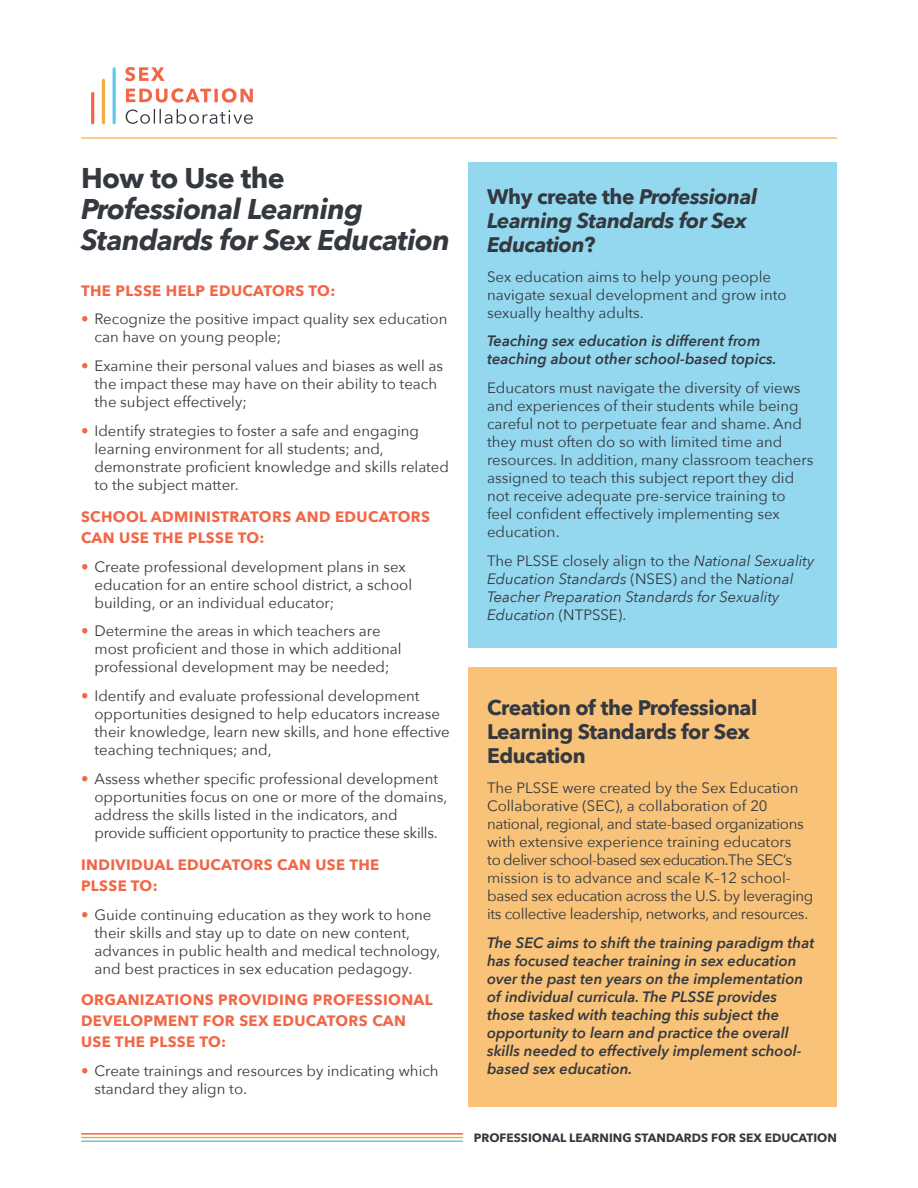
<style>
.page{position:relative;width:918px;height:1188px;background:#fff}
.page>*{position:absolute;margin:0;border:0;box-sizing:border-box;transform-origin:0 0}
.t1{font:italic 700 28.5px/31.5px "Avenir Next";letter-spacing:-.02em;color:#34383f}
.t2{font:700 28.5px "Avenir Next";letter-spacing:-.02em;color:#34383f}
.t3{font:italic 700 21px/24px "Avenir Next";letter-spacing:-.02em;color:#34383f}
.t4{font:700 21px/24px "Avenir Next";letter-spacing:-.02em;color:#34383f}
.t5{font:15px/18px "Avenir Next";color:#34383f}
.t6{font:italic 600 15px/18px "Avenir Next";color:#34383f}
.t7{font:15px/18px "Avenir Next";letter-spacing:-.02em;color:#34383f}
.t8{font:700 15px/21px "Avenir Next";letter-spacing:.025em;color:#f26646}
.t9{font:italic 15px/18px "Avenir Next";color:#34383f}
.t10{font:700 12px "Avenir Next";color:#34383f}
.s1{color:#f26646}
.s2{font-style:normal}
</style>
<div class="page">
<hr style="left:82px;top:1133px;width:381px;height:2px;background:#f26646">
<hr style="left:82px;top:1137px;width:381px;height:1px;background:#f5aa3e">
<hr style="left:82px;top:1140px;width:381px;height:2px;background:#5fcbec">
<div style="left:468px;top:162px;width:369px;height:486px;background:#94d8f0"></div>
<div style="left:468px;top:667px;width:369px;height:440px;background:#f8c278"></div>
<hr style="left:91px;top:92px;width:3px;height:32px;background:#f26546;border-radius:2px">
<hr style="left:102px;top:79px;width:3px;height:45px;background:#f4aa3f;border-radius:2px">
<hr style="left:113px;top:67px;width:3px;height:57px;background:#5ecbec;border-radius:2px">
<svg style="left:125px;top:67px;width:40px;height:14px"></svg>
<svg style="left:126px;top:88px;width:85px;height:15px"></svg>
<svg style="left:214px;top:89px;width:4px;height:13px"></svg>
<svg style="left:222px;top:88px;width:31px;height:15px"></svg>
<svg style="left:126px;top:109px;width:127px;height:15px"></svg>
<hr style="left:81px;top:137px;width:756px;height:2px;background:#f5aa3e">
<h1 class="t2" style="left:81px;top:153px;width:205px">How to Use the</h1>
<h1 class="t1" style="left:81px;top:193px;width:371px">Professional Learning<br>Standards for Sex Education</h1>
<p class="t8" style="left:81px;top:280px;width:256px">THE PLSSE HELP EDUCATORS TO:</p>
<p class="t5" style="left:94px;top:309px;width:354px;text-indent:-14px"><span class="s1">•</span> Recognize the positive impact quality sex education can have on young people;</p>
<p class="t5" style="left:94px;top:356px;width:350px;text-indent:-14px"><span class="s1">•</span> Examine their personal values and biases as well as the impact these may have on their ability to teach the subject effectively;</p>
<p class="t5" style="left:94px;top:421px;width:356px;text-indent:-14px"><span class="s1">•</span> Identify strategies to foster a safe and engaging learning environment for all students; and, demonstrate proficient knowledge and skills related to the subject matter.</p>
<p class="t8" style="left:81px;top:506px;width:351px">SCHOOL ADMINISTRATORS AND EDUCATORS<br>CAN USE THE PLSSE TO:</p>
<p class="t5" style="left:94px;top:557px;width:319px;text-indent:-14px"><span class="s1">•</span> Create professional development plans in sex education for an entire school district, a school building, or an individual educator;</p>
<p class="t5" style="left:94px;top:621px;width:309px;text-indent:-14px"><span class="s1">•</span> Determine the areas in which teachers are most proficient and those in which additional professional development may be needed;</p>
<p class="t5" style="left:94px;top:686px;width:357px;text-indent:-14px"><span class="s1">•</span> Identify and evaluate professional development opportunities designed to help educators increase their knowledge, learn new skills, and hone effective teaching techniques; and,</p>
<p class="t5" style="left:94px;top:769px;width:354px;text-indent:-14px"><span class="s1">•</span> Assess whether specific professional development opportunities focus on one or more of the domains, address the skills listed in the indicators, and provide sufficient opportunity to practice these skills.</p>
<p class="t8" style="left:81px;top:854px;width:300px">INDIVIDUAL EDUCATORS CAN USE THE<br>PLSSE TO:</p>
<p class="t5" style="left:94px;top:905px;width:347px;text-indent:-14px"><span class="s1">•</span> Guide continuing education as they work to hone their skills and stay up to date on new content, advances in public health and medical technology, and best practices in sex education pedagogy.</p>
<p class="t8" style="left:81px;top:989px;width:353px">ORGANIZATIONS PROVIDING PROFESSIONAL<br>DEVELOPMENT FOR SEX EDUCATORS CAN<br>USE THE PLSSE TO:</p>
<p class="t5" style="left:94px;top:1061px;width:346px;text-indent:-14px"><span class="s1">•</span> Create trainings and resources by indicating which standard they align to.</p>
<h2 class="t3" style="left:487px;top:184px;width:272px"><span class="s2">Why create the</span> Professional<br>Learning Standards for Sex<br>Education<span class="s2">?</span></h2>
<p class="t5" style="left:487px;top:267px;width:301px">Sex education aims to help young people navigate sexual development and grow into sexually healthy adults.</p>
<p class="t6" style="left:487px;top:332px;width:291px">Teaching sex education is different from teaching about other school-based topics.</p>
<p class="t5" style="left:487px;top:378px;width:328px">Educators must navigate the diversity of views and experiences of their students while being careful not to perpetuate fear and shame. And they must often do so with limited time and resources. In addition, many classroom teachers assigned to teach this subject report they did not receive adequate pre-service training to feel confident effectively implementing sex education.</p>
<p class="t9" style="left:487px;top:551px;width:329px"><span class="s2">The PLSSE closely align to the</span> National Sexuality Education Standards <span class="s2">(NSES) and the N</span>ational Teacher Preparation Standards for Sexuality Education <span class="s2">(NTPSSE).</span></p>
<h2 class="t4" style="left:487px;top:695px;width:272px">Creation of the Professional<br>Learning Standards for Sex<br>Education</h2>
<p class="t7" style="left:487px;top:778px;width:328px">The PLSSE were created by the Sex Education Collaborative (SEC), a collaboration of 20 national, regional, and state-based organizations with extensive experience training educators<br>to deliver school-based sex education.The SEC’s mission is to advance and scale K–12 school&shy;based sex education across the U.S. by leveraging its collective leadership, networks, and resources.</p>
<p class="t6" style="left:487px;top:933px;width:329px">The SEC aims to shift the training paradigm that has focused teacher training in sex education over the past ten years on the implementation of individual curricula. The PLSSE provides those tasked with teaching this subject the opportunity to learn and practice the overall skills needed to effectively implement school&shy;based sex education.</p>
<p class="t10" style="left:474px;top:1127px;width:365px">PROFESSIONAL LEARNING STANDARDS FOR SEX EDUCATION</p>
</div>
